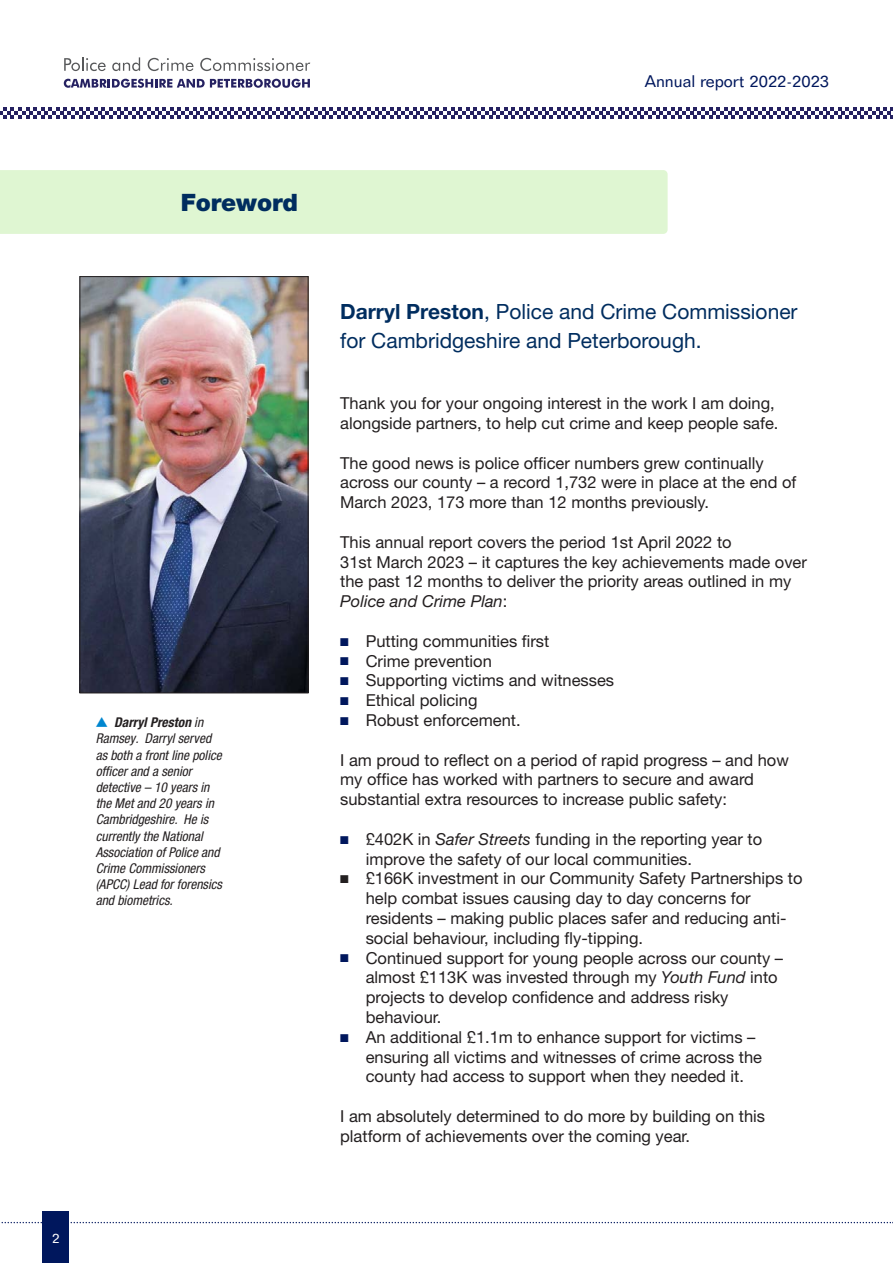
<style>
.page{position:relative;width:893px;height:1263px;background:#fff}
.page>*{position:absolute;margin:0;border:0;box-sizing:border-box;transform-origin:0 0}
.t1{font:900 24px "Helvetica Neue LT Pro";color:#002d5f}
.t2{font:21px/28.5px "Helvetica Neue LT Pro";color:#002d5f}
.t3{font:16.5px/19.8px "Helvetica Neue LT Pro";color:#231f20}
.t4{font:16.5px "Folio BT";color:#00175d}
.t5{font:italic condensed 13.5px/16.2px "Helvetica Neue LT Pro";color:#231f20}
.t6{font:13.5px "Folio BT";color:#fff}
.s1{font-family:"Adobe Gothic Std";font-weight:700;font-style:normal;font-stretch:normal;font-size:12px;color:#0086cf}
.s2{font-weight:700}
.s3{font-style:italic}
.s4{color:#00175d}
</style>
<div class="page">
<div style="left:0;top:170px;width:668px;height:64px;background:#dff6d2"></div>
<div style="left:43px;top:1212px;width:26px;height:51px;background:#00175d"></div>
<svg style="left:1px;top:1222px;width:892px;height:1px"></svg>
<svg style="left:0;top:107px;width:893px;height:12px"></svg>
<svg style="left:64px;top:57px;width:42px;height:14px"></svg>
<svg style="left:112px;top:57px;width:28px;height:14px"></svg>
<svg style="left:148px;top:58px;width:45px;height:13px"></svg>
<svg style="left:200px;top:58px;width:110px;height:13px"></svg>
<svg style="left:64px;top:79px;width:246px;height:9px"></svg>
<img style="left:82px;top:278px;width:224px;height:413px">
<div style="left:80px;top:276px;width:228px;height:417px;border:1px solid #231f20"></div>
<p class="t1" style="left:181px;top:193px;width:119px">Foreword</p>
<p class="t5" style="left:96px;top:715px;width:128px"><span class="s1">▲</span> <span class="s2">Darryl Preston</span> in<br>Ramsey. Darryl served as both a front line police officer and a senior detective – 10 years in the Met and 20 years in<br>Cambridgeshire. He is currently the National<br>Association of Police and<br>Crime Commissioners (APCC) Lead for forensics and biometrics.</p>
<p class="t6" style="left:52px;top:1233px;width:9px">2</p>
<p class="t4" style="left:645px;top:75px;width:186px">Annual report 2022-2023</p>
<p class="t2" style="left:340px;top:299px;width:459px"><span class="s2">Darryl Preston</span>, Police and Crime Commissioner for Cambridgeshire and Peterborough.</p>
<p class="t3" style="left:340px;top:395px;width:440px">Thank you for your ongoing interest in the work I am doing, alongside partners, to help cut crime and keep people safe.</p>
<p class="t3" style="left:340px;top:454px;width:458px">The good news is police officer numbers grew continually across our county – a record 1,732 were in place at the end of<br>March 2023, 173 more than 12 months previously.</p>
<p class="t3" style="left:340px;top:534px;width:468px">This annual report covers the period 1st April 2022 to<br>31st March 2023 – it captures the key achievements made over the past 12 months to deliver the priority areas outlined in my <span class="s3">Police and Crime Plan</span>:</p>
<p class="t3" style="left:340px;top:633px;width:211px"><span class="s4">■</span> Putting communities first</p>
<p class="t3" style="left:340px;top:652px;width:153px"><span class="s4">■</span> Crime prevention</p>
<p class="t3" style="left:340px;top:672px;width:275px"><span class="s4">■</span> Supporting victims and witnesses</p>
<p class="t3" style="left:340px;top:692px;width:139px"><span class="s4">■</span> Ethical policing</p>
<p class="t3" style="left:340px;top:712px;width:182px"><span class="s4">■</span> Robust enforcement.</p>
<p class="t3" style="left:340px;top:751px;width:450px">I am proud to reflect on a period of rapid progress – and how my office has worked with partners to secure and award substantial extra resources to increase public safety:</p>
<p class="t3" style="left:366px;top:831px;width:398px;text-indent:-25px"><span class="s4">■</span> £402K in <span class="s3">Safer Streets</span> funding in the reporting year to improve the safety of our local communities.</p>
<p class="t3" style="left:366px;top:870px;width:438px;text-indent:-25px">■ £166K investment in our Community Safety Partnerships to help combat issues causing day to day concerns for residents – making public places safer and reducing anti&shy;social behaviour, including fly-tipping.</p>
<p class="t3" style="left:366px;top:949px;width:419px;text-indent:-25px"><span class="s4">■</span> Continued support for young people across our county – almost £113K was invested through my <span class="s3">Youth Fund</span> into projects to develop confidence and address risky behaviour.</p>
<p class="t3" style="left:366px;top:1029px;width:398px;text-indent:-25px"><span class="s4">■</span> An additional £1.1m to enhance support for victims – ensuring all victims and witnesses of crime across the county had access to support when they needed it.</p>
<p class="t3" style="left:340px;top:1108px;width:426px">I am absolutely determined to do more by building on this platform of achievements over the coming year.</p>
</div>
